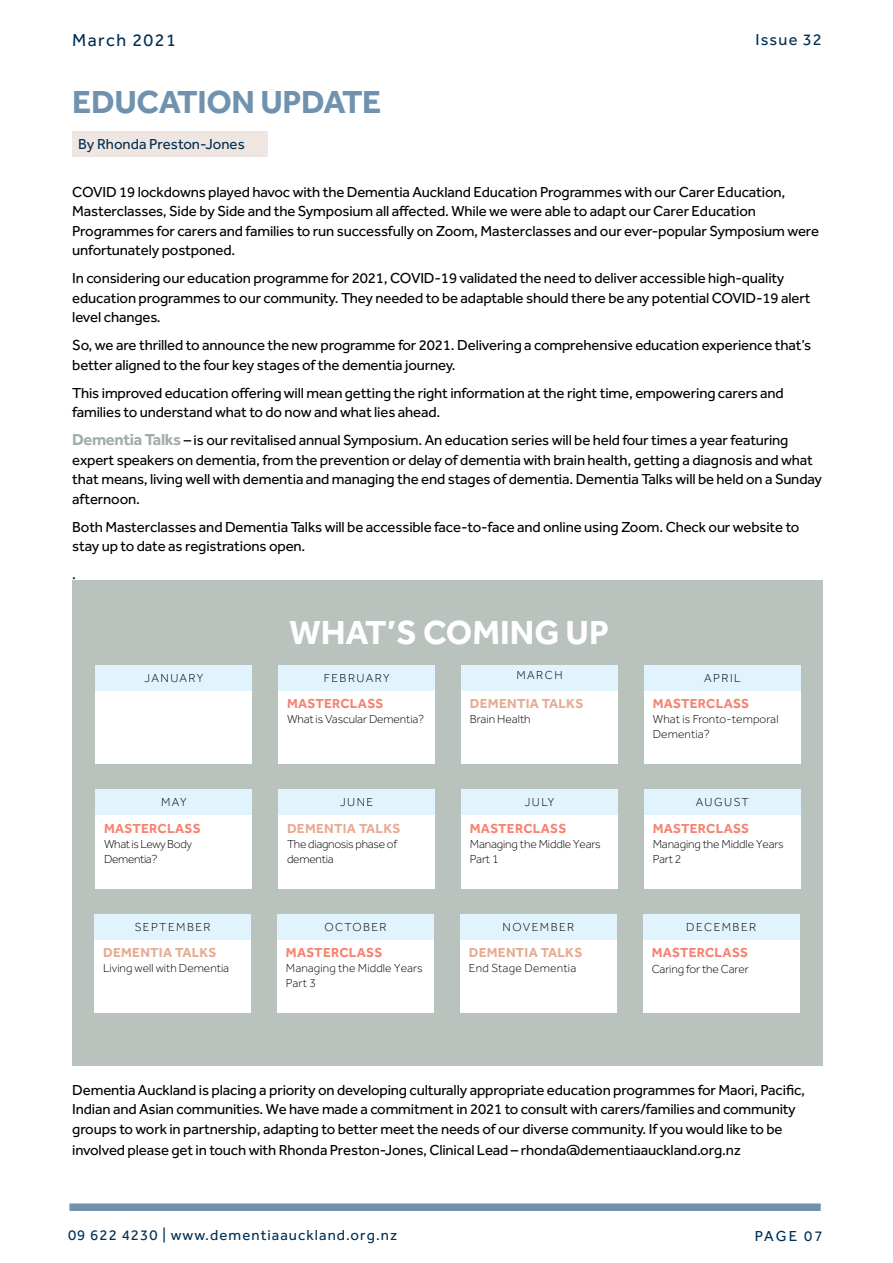
<style>
.page{position:relative;width:893px;height:1263px;background:#fff}
.page>*{position:absolute;margin:0;border:0;box-sizing:border-box;transform-origin:0 0}
.t1{font:700 34.5px "Effra";color:#fff}
.t2{font:700 33px "Effra";letter-spacing:-.01em;color:#7092ae}
.t3{font:18px "Effra";letter-spacing:.08em;color:#003054}
.t4{font:16.5px "Effra";letter-spacing:.07em;color:#003054}
.t5{font:15px/19.5px "Effra";letter-spacing:-.01em;color:#000}
.t6{font:15px "Effra";letter-spacing:.07em;color:#003054}
.t7{font:15px "Effra";color:#003054}
.t8{font:700 13.5px "Effra";letter-spacing:.02em;color:#f58473}
.t9{font:700 13.5px "Effra";letter-spacing:.02em;color:#e8aa92}
.t10{font:300 12px/15px "Effra";color:#000}
.t11{font:300 12px "Effra";letter-spacing:.12em;color:#000}
.t12{font:300 12px/15px "Effra";letter-spacing:-.02em;color:#000}
.t13{font:300 12px/15px "Effra";letter-spacing:-.03em;color:#000}
.t14{font:300 12px "Effra";letter-spacing:.02em;color:#000}
.s1{font-weight:700;font-size:16.5px;color:#a1b0a7}
</style>
<div class="page">
<div style="left:69px;top:1203px;width:752px;height:8px;background:#7092ae"></div>
<div style="left:72px;top:132px;width:196px;height:25px;background:#efe6e1"></div>
<div style="left:72px;top:580px;width:751px;height:485px;background:#b9c2bc"></div>
<div style="left:96px;top:665px;width:156px;height:99px;background:#fff"></div>
<div style="left:96px;top:665px;width:156px;height:26px;background:#e1f4fd"></div>
<div style="left:279px;top:665px;width:156px;height:99px;background:#fff"></div>
<div style="left:279px;top:665px;width:156px;height:26px;background:#e1f4fd"></div>
<div style="left:461px;top:665px;width:157px;height:99px;background:#fff"></div>
<div style="left:461px;top:665px;width:157px;height:26px;background:#e1f4fd"></div>
<div style="left:644px;top:665px;width:156px;height:99px;background:#fff"></div>
<div style="left:644px;top:665px;width:156px;height:26px;background:#e1f4fd"></div>
<div style="left:96px;top:790px;width:156px;height:98px;background:#fff"></div>
<div style="left:96px;top:790px;width:156px;height:25px;background:#e1f4fd"></div>
<div style="left:279px;top:790px;width:156px;height:98px;background:#fff"></div>
<div style="left:279px;top:790px;width:156px;height:25px;background:#e1f4fd"></div>
<div style="left:461px;top:790px;width:157px;height:98px;background:#fff"></div>
<div style="left:461px;top:790px;width:157px;height:25px;background:#e1f4fd"></div>
<div style="left:644px;top:790px;width:156px;height:98px;background:#fff"></div>
<div style="left:644px;top:790px;width:156px;height:25px;background:#e1f4fd"></div>
<div style="left:95px;top:914px;width:156px;height:99px;background:#fff"></div>
<div style="left:95px;top:914px;width:156px;height:25px;background:#e1f4fd"></div>
<div style="left:277px;top:914px;width:157px;height:99px;background:#fff"></div>
<div style="left:277px;top:914px;width:157px;height:25px;background:#e1f4fd"></div>
<div style="left:460px;top:914px;width:157px;height:99px;background:#fff"></div>
<div style="left:460px;top:914px;width:157px;height:25px;background:#e1f4fd"></div>
<div style="left:643px;top:914px;width:156px;height:99px;background:#fff"></div>
<div style="left:643px;top:914px;width:156px;height:25px;background:#e1f4fd"></div>
<p class="t3" style="left:72px;top:30px;width:105px">March 2021</p>
<p class="t4" style="left:755px;top:30px;width:68px">Issue 32</p>
<h2 class="t2" style="left:72px;top:82px;width:311px">EDUCATION UPDATE</h2>
<p class="t7" style="left:78px;top:136px;width:168px">By Rhonda Preston-Jones</p>
<p class="t5" style="left:72px;top:182px;width:748px">COVID 19 lockdowns played havoc with the Dementia Auckland Education Programmes with our Carer Education, Masterclasses, Side by Side and the Symposium all affected. While we were able to adapt our Carer Education Programmes for carers and families to run successfully on Zoom, Masterclasses and our ever-popular Symposium were unfortunately postponed.</p>
<p class="t5" style="left:72px;top:268px;width:740px">In considering our education programme for 2021, COVID-19 validated the need to deliver accessible high-quality education programmes to our community. They needed to be adaptable should there be any potential COVID-19 alert level changes.</p>
<p class="t5" style="left:72px;top:335px;width:740px">So, we are thrilled to announce the new programme for 2021. Delivering a comprehensive education experience that’s better aligned to the four key stages of the dementia journey.</p>
<p class="t5" style="left:72px;top:383px;width:713px">This improved education offering will mean getting the right information at the right time, empowering carers and families to understand what to do now and what lies ahead.</p>
<p class="t5" style="left:72px;top:430px;width:751px"><span class="s1">Dementia Talks</span> – is our revitalised annual Symposium. An education series will be held four times a year featuring expert speakers on dementia, from the prevention or delay of dementia with brain health, getting a diagnosis and what that means, living well with dementia and managing the end stages of dementia. Dementia Talks will be held on a Sunday afternoon.</p>
<p class="t5" style="left:72px;top:517px;width:729px">Both Masterclasses and Dementia Talks will be accessible face-to-face and online using Zoom. Check our website to stay up to date as registrations open.</p>
<p class="t5" style="left:72px;top:564px;width:5px">.</p>
<h1 class="t1" style="left:289px;top:612px;width:321px">WHAT’S COMING UP</h1>
<p class="t11" style="left:144px;top:671px;width:60px">JANUARY</p>
<p class="t11" style="left:324px;top:671px;width:67px">FEBRUARY</p>
<p class="t8" style="left:287px;top:695px;width:98px">MASTERCLASS</p>
<p class="t10" style="left:287px;top:712px;width:139px">What is Vascular Dementia?</p>
<p class="t10" style="left:161px;top:795px;width:27px">MAY</p>
<p class="t8" style="left:104px;top:820px;width:98px">MASTERCLASS</p>
<p class="t13" style="left:104px;top:836px;width:89px">What is Lewy Body<br>Dementia?</p>
<p class="t11" style="left:135px;top:920px;width:77px">SEPTEMBER</p>
<p class="t9" style="left:103px;top:944px;width:115px">DEMENTIA TALKS</p>
<p class="t10" style="left:103px;top:960px;width:128px">Living well with Dementia</p>
<p class="t10" style="left:340px;top:795px;width:35px">JUNE</p>
<p class="t9" style="left:287px;top:820px;width:115px">DEMENTIA TALKS</p>
<p class="t12" style="left:287px;top:836px;width:112px">The diagnosis phase of dementia</p>
<p class="t11" style="left:324px;top:920px;width:64px">OCTOBER</p>
<p class="t8" style="left:286px;top:944px;width:98px">MASTERCLASS</p>
<p class="t10" style="left:286px;top:960px;width:138px">Managing the Middle Years<br>Part 3</p>
<p class="t10" style="left:516px;top:668px;width:48px">MARCH</p>
<p class="t9" style="left:470px;top:695px;width:115px">DEMENTIA TALKS</p>
<p class="t10" style="left:470px;top:712px;width:62px">Brain Health</p>
<p class="t10" style="left:525px;top:795px;width:31px">JULY</p>
<p class="t8" style="left:470px;top:820px;width:98px">MASTERCLASS</p>
<p class="t10" style="left:470px;top:836px;width:132px">Managing the Middle Years<br>Part 1</p>
<p class="t11" style="left:502px;top:920px;width:73px">NOVEMBER</p>
<p class="t9" style="left:469px;top:944px;width:115px">DEMENTIA TALKS</p>
<p class="t14" style="left:469px;top:961px;width:109px">End Stage Dementia</p>
<p class="t10" style="left:704px;top:670px;width:38px">APRIL</p>
<p class="t8" style="left:653px;top:695px;width:98px">MASTERCLASS</p>
<p class="t10" style="left:653px;top:712px;width:127px">What is Fronto-temporal<br>Dementia?</p>
<p class="t10" style="left:696px;top:795px;width:55px">AUGUST</p>
<p class="t8" style="left:653px;top:820px;width:98px">MASTERCLASS</p>
<p class="t10" style="left:653px;top:836px;width:132px">Managing the Middle Years<br>Part 2</p>
<p class="t11" style="left:686px;top:920px;width:72px">DECEMBER</p>
<p class="t8" style="left:652px;top:944px;width:98px">MASTERCLASS</p>
<p class="t10" style="left:652px;top:962px;width:99px">Caring for the Carer</p>
<p class="t5" style="left:72px;top:1080px;width:734px">Dementia Auckland is placing a priority on developing culturally appropriate education programmes for Maori, Pacific,<br>Indian and Asian communities. We have made a commitment in 2021 to consult with carers/families and community groups to work in partnership, adapting to better meet the needs of our diverse community. If you would like to be</p>
<p class="t5" style="left:72px;top:1140px;width:670px">involved please get in touch with Rhonda Preston-Jones, Clinical Lead – rhonda@dementiaauckland.org.nz</p>
<p class="t6" style="left:68px;top:1226px;width:331px">09 622 4230 | www.dementiaauckland.org.nz</p>
<p class="t6" style="left:755px;top:1227px;width:69px">PAGE 07</p>
</div>
